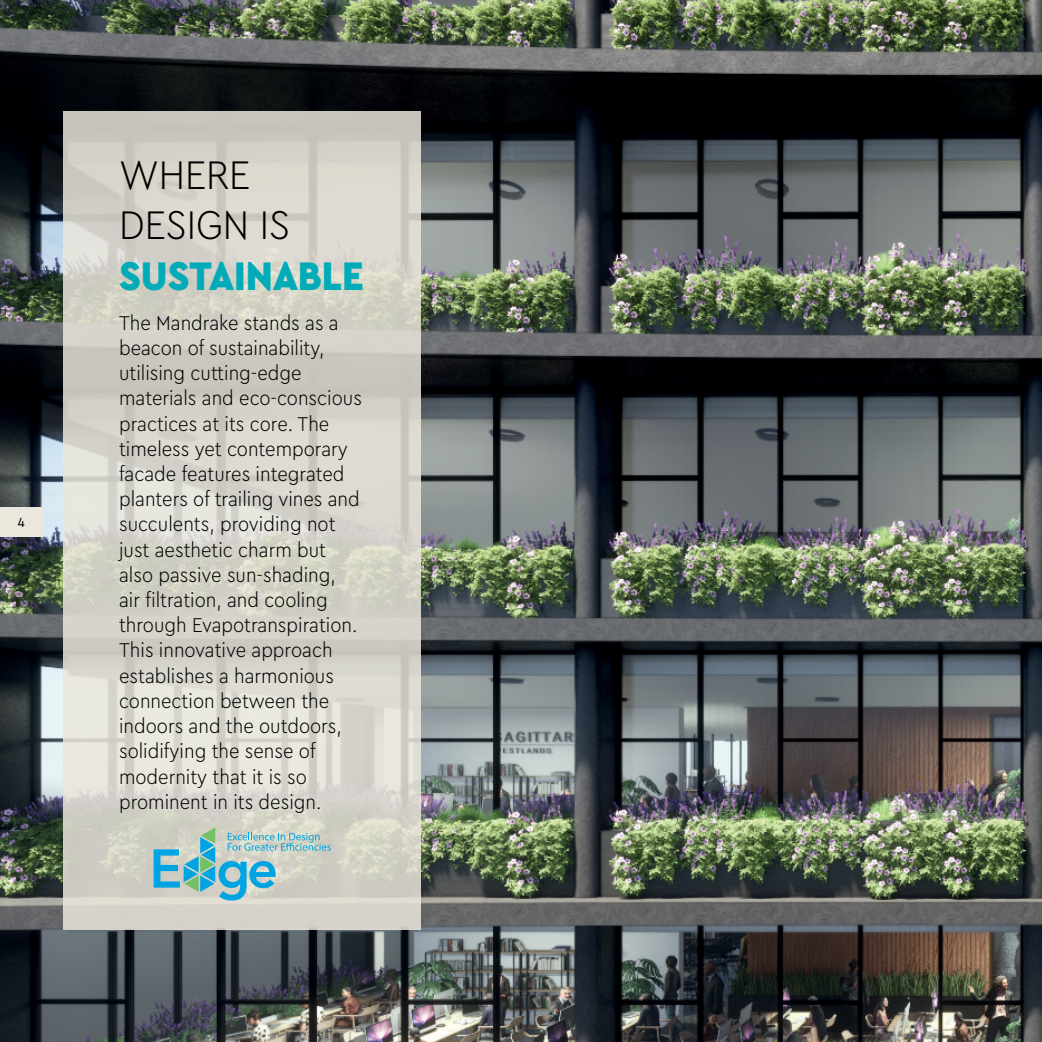
<style>
.page{position:relative;width:1042px;height:1042px;background:#fff}
.page>*{position:absolute;margin:0;border:0;box-sizing:border-box;transform-origin:0 0}
.t1{font:300 42px/50.4px "Cera Compact CY";color:#000}
.t2{font:900 42px "Cera Compact CY";color:#02abb8}
.t3{font:300 21px/25.2px "Cera Compact CY";color:#000}
.t4{font:14px "Cera Compact CY";color:#000}
</style>
<div class="page">
<img style="left:0;top:0;width:1042px;height:1042px">
<div style="left:0;top:507px;width:43px;height:29px;background:#ebe7dc"></div>
<svg style="left:64px;top:112px;width:357px;height:818px;background:#d6d4ca"></svg>
<svg style="left:154px;top:827px;width:177px;height:73px;background:#a4c7c9"></svg>
<p class="t4" style="left:18px;top:513px;width:8px">4</p>
<h1 class="t1" style="left:119px;top:148px;width:172px">WHERE<br>DESIGN IS</h1>
<h1 class="t2" style="left:119px;top:248px;width:246px">SUSTAINABLE</h1>
<p class="t3" style="left:119px;top:309px;width:244px">The Mandrake stands as a beacon of sustainability, utilising cutting-edge materials and eco-conscious practices at its core. The timeless yet contemporary facade features integrated planters of trailing vines and succulents, providing not just aesthetic charm but also passive sun-shading, air filtration, and cooling through Evapotranspiration.<br>This innovative approach establishes a harmonious connection between the indoors and the outdoors, solidifying the sense of modernity that it is so prominent in its design.</p>
</div>
